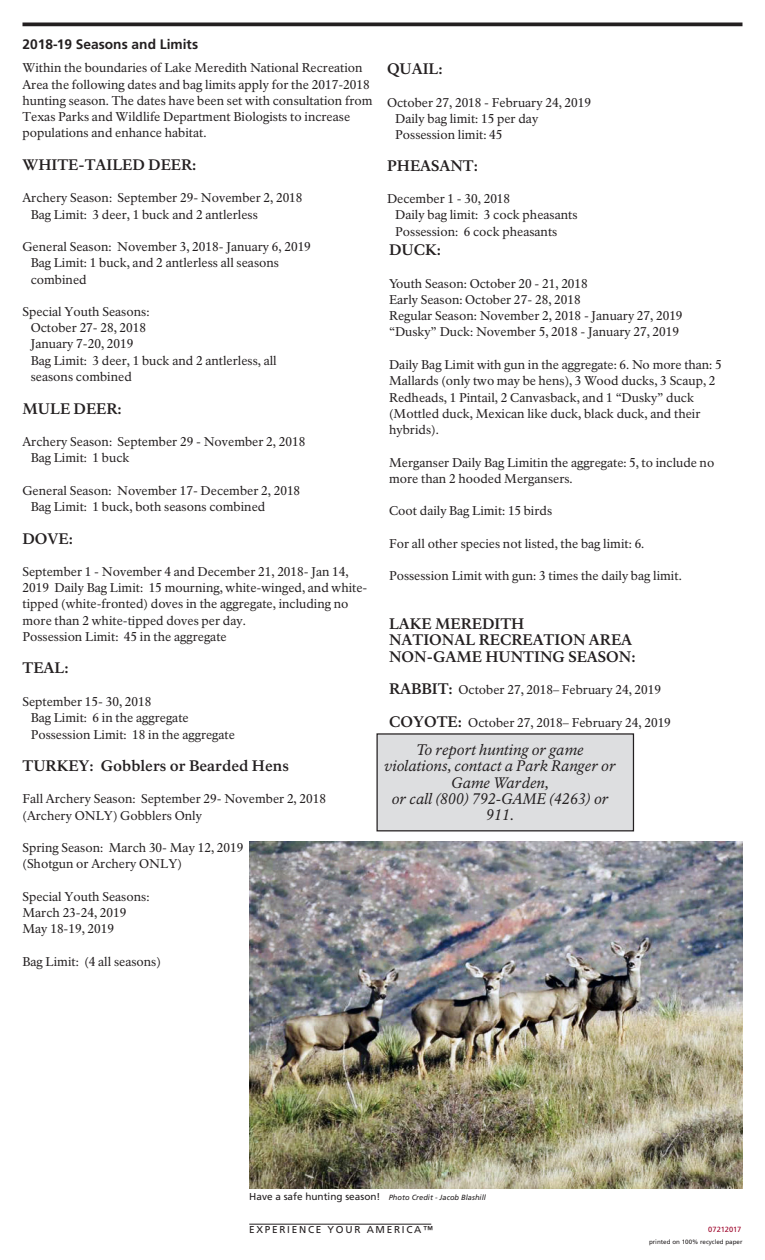
<style>
.page{position:relative;width:765px;height:1260px;background:#fff}
.page>*{position:absolute;margin:0;border:0;box-sizing:border-box;transform-origin:0 0}
.Main_Text________10{font:700 15px/16.2px "NPS Rawlinson OT";color:#231f20}
.Main_Text________10-2{font:italic 15px/16.2px "NPS Rawlinson OT";color:#231f20;text-align:center}
.Main_Head_______11_1{font:700 15px "NPS Rawlinson OT";color:#231f20}
.Main_Head_______11_1-2{font:700 13.75px "Frutiger LT Std";color:#231f20}
.Main_Text________10-3{font:12.5px/16.2px "NPS Rawlinson OT";color:#231f20}
.Main_Head_______11_1-3{font:12.5px/16.2px "NPS Rawlinson OT";color:#231f20}
.EXPERIENCE_YOUR{font:10px "Frutiger LT Std";letter-spacing:.17em;color:#231f20}
.Caption____________8{font:italic 7.5px "Frutiger LT Std";color:#231f20}
.Notes{font:7.5px "Frutiger LT Std";letter-spacing:-.005em;color:#9d0228}
.Credits{font:6.25px "Frutiger LT Std";color:#231f20}
.s1{font-weight:700;font-size:15px}
.s2{font-style:normal;font-size:10px}
</style>
<div class="page">
<img style="left:249px;top:842px;width:493px;height:347px">
<svg style="left:22px;top:22px;width:720px;height:4px;background:#3e3a3b"></svg>
<hr style="left:249px;top:1224px;width:182px;height:1px;background:#231f20">
<div style="left:377px;top:734px;width:256px;height:97px;background:#dddee0"></div>
<div style="left:376px;top:733px;width:258px;height:98px;border:1px solid #231f20"></div>
<p class="Main_Head_______11_1-2" style="left:22px;top:36px;width:177px">2018-19 Seasons and Limits</p>
<p class="Main_Head_______11_1-3" style="left:22px;top:60px;width:352px">Within the boundaries of Lake Meredith National Recreation Area the following dates and bag limits apply for the 2017-2018 hunting season. The dates have been set with consultation from Texas Parks and Wildlife Department Biologists to increase populations and enhance habitat.</p>
<p class="Main_Head_______11_1" style="left:22px;top:156px;width:176px">WHITE-TAILED DEER:</p>
<p class="Main_Head_______11_1-3" style="left:22px;top:190px;width:282px">Archery Season: September 29- November 2, 2018</p>
<p class="Main_Text________10-3" style="left:31px;top:206px;width:229px">Bag Limit: 3 deer, 1 buck and 2 antlerless</p>
<p class="Main_Text________10-3" style="left:22px;top:239px;width:290px">General Season: November 3, 2018- January 6, 2019</p>
<p class="Main_Text________10-3" style="left:31px;top:255px;width:250px">Bag Limit: 1 buck, and 2 antlerless all seasons</p>
<p class="Main_Text________10-3" style="left:31px;top:271px;width:57px">combined</p>
<p class="Main_Text________10-3" style="left:22px;top:304px;width:128px">Special Youth Seasons:</p>
<p class="Main_Text________10-3" style="left:31px;top:320px;width:248px">October 27- 28, 2018<br>January 7-20, 2019<br>Bag Limit: 3 deer, 1 buck and 2 antlerless, all seasons combined</p>
<p class="Main_Text________10" style="left:22px;top:400px;width:101px">MULE DEER:</p>
<p class="Main_Text________10-3" style="left:22px;top:434px;width:284px">Archery Season: September 29 - November 2, 2018</p>
<p class="Main_Text________10-3" style="left:31px;top:450px;width:100px">Bag Limit: 1 buck</p>
<p class="Main_Text________10-3" style="left:22px;top:483px;width:279px">General Season: November 17- December 2, 2018</p>
<p class="Main_Text________10-3" style="left:31px;top:499px;width:236px">Bag Limit: 1 buck, both seasons combined</p>
<p class="Main_Text________10" style="left:22px;top:530px;width:52px">DOVE:</p>
<p class="Main_Text________10-3" style="left:22px;top:564px;width:347px">September 1 - November 4 and December 21, 2018- Jan 14, 2019 Daily Bag Limit: 15 mourning, white-winged, and white&shy;tipped (white-fronted) doves in the aggregate, including no more than 2 white-tipped doves per day.<br>Possession Limit: 45 in the aggregate</p>
<p class="Main_Text________10" style="left:22px;top:660px;width:48px">TEAL:</p>
<p class="Main_Text________10-3" style="left:22px;top:694px;width:130px">September 15- 30, 2018</p>
<p class="Main_Text________10-3" style="left:31px;top:710px;width:160px">Bag Limit: 6 in the aggregate</p>
<p class="Main_Text________10-3" style="left:31px;top:726px;width:206px">Possession Limit: 18 in the aggregate</p>
<p class="Main_Text________10" style="left:22px;top:758px;width:268px">TURKEY: Gobblers or Bearded Hens</p>
<p class="Main_Text________10-3" style="left:22px;top:791px;width:305px">Fall Archery Season: September 29- November 2, 2018 (Archery ONLY) Gobblers Only</p>
<p class="Main_Text________10-3" style="left:22px;top:839px;width:222px">Spring Season: March 30- May 12, 2019 (Shotgun or Archery ONLY)</p>
<p class="Main_Text________10-3" style="left:22px;top:889px;width:128px">Special Youth Seasons:</p>
<p class="Main_Text________10-3" style="left:22px;top:905px;width:105px">March 23-24, 2019<br>May 18-19, 2019</p>
<p class="Main_Text________10-3" style="left:22px;top:954px;width:140px">Bag Limit: (4 all seasons)</p>
<p class="Main_Text________10" style="left:387px;top:61px;width:57px">QUAIL:</p>
<p class="Main_Text________10-3" style="left:387px;top:94px;width:206px">October 27, 2018 - February 24, 2019</p>
<p class="Main_Text________10-3" style="left:395px;top:111px;width:145px">Daily bag limit: 15 per day</p>
<p class="Main_Text________10-3" style="left:395px;top:127px;width:109px">Possession limit: 45</p>
<p class="Main_Text________10" style="left:387px;top:157px;width:93px">PHEASANT:</p>
<p class="Main_Text________10-3" style="left:387px;top:191px;width:125px">December 1 - 30, 2018</p>
<p class="Main_Text________10-3" style="left:395px;top:207px;width:184px">Daily bag limit: 3 cock pheasants</p>
<p class="Main_Text________10-3" style="left:395px;top:223px;width:164px">Possession: 6 cock pheasants</p>
<p class="Main_Text________10" style="left:389px;top:242px;width:54px">DUCK:</p>
<p class="Main_Text________10-3" style="left:389px;top:275px;width:295px">Youth Season: October 20 - 21, 2018<br>Early Season: October 27- 28, 2018<br>Regular Season: November 2, 2018 - January 27, 2019 “Dusky” Duck: November 5, 2018 - January 27, 2019</p>
<p class="Main_Text________10-3" style="left:389px;top:357px;width:334px">Daily Bag Limit with gun in the aggregate: 6. No more than: 5<br>Mallards (only two may be hens), 3 Wood ducks, 3 Scaup, 2<br>Redheads, 1 Pintail, 2 Canvasback, and 1 “Dusky” duck (Mottled duck, Mexican like duck, black duck, and their hybrids).</p>
<p class="Main_Text________10-3" style="left:389px;top:454px;width:327px">Merganser Daily Bag Limitin the aggregate: 5, to include no more than 2 hooded Mergansers.</p>
<p class="Main_Text________10-3" style="left:389px;top:503px;width:165px">Coot daily Bag Limit: 15 birds</p>
<p class="Main_Text________10-3" style="left:389px;top:535px;width:257px">For all other species not listed, the bag limit: 6.</p>
<p class="Main_Text________10-3" style="left:389px;top:568px;width:294px">Possession Limit with gun: 3 times the daily bag limit.</p>
<p class="Main_Text________10" style="left:389px;top:616px;width:248px">LAKE MEREDITH<br>NATIONAL RECREATION AREA<br>NON-GAME HUNTING SEASON:</p>
<p class="Main_Text________10-3" style="left:389px;top:682px;width:273px"><span class="s1">RABBIT:</span> October 27, 2018– February 24, 2019</p>
<p class="Main_Text________10-3" style="left:389px;top:714px;width:283px"><span class="s1">COYOTE:</span> October 27, 2018– February 24, 2019</p>
<p class="Main_Text________10-2" style="left:385px;top:742px;width:233px">To report hunting or game violations, contact a Park Ranger or<br>Game Warden,<br>or call (800) 792-GAME (4263) or<br>911.</p>
<p class="Caption____________8" style="left:249px;top:1193px;width:238px"><span class="s2">Have a safe hunting season!</span> Photo Credit - Jacob Blashill</p>
<p class="EXPERIENCE_YOUR" style="left:249px;top:1224px;width:185px">EXPERIENCE YOUR AMERICA™</p>
<p class="Notes" style="left:708px;top:1225px;width:35px">07212017</p>
<p class="Credits" style="left:649px;top:1238px;width:95px">printed on 100% recycled paper</p>
</div>
